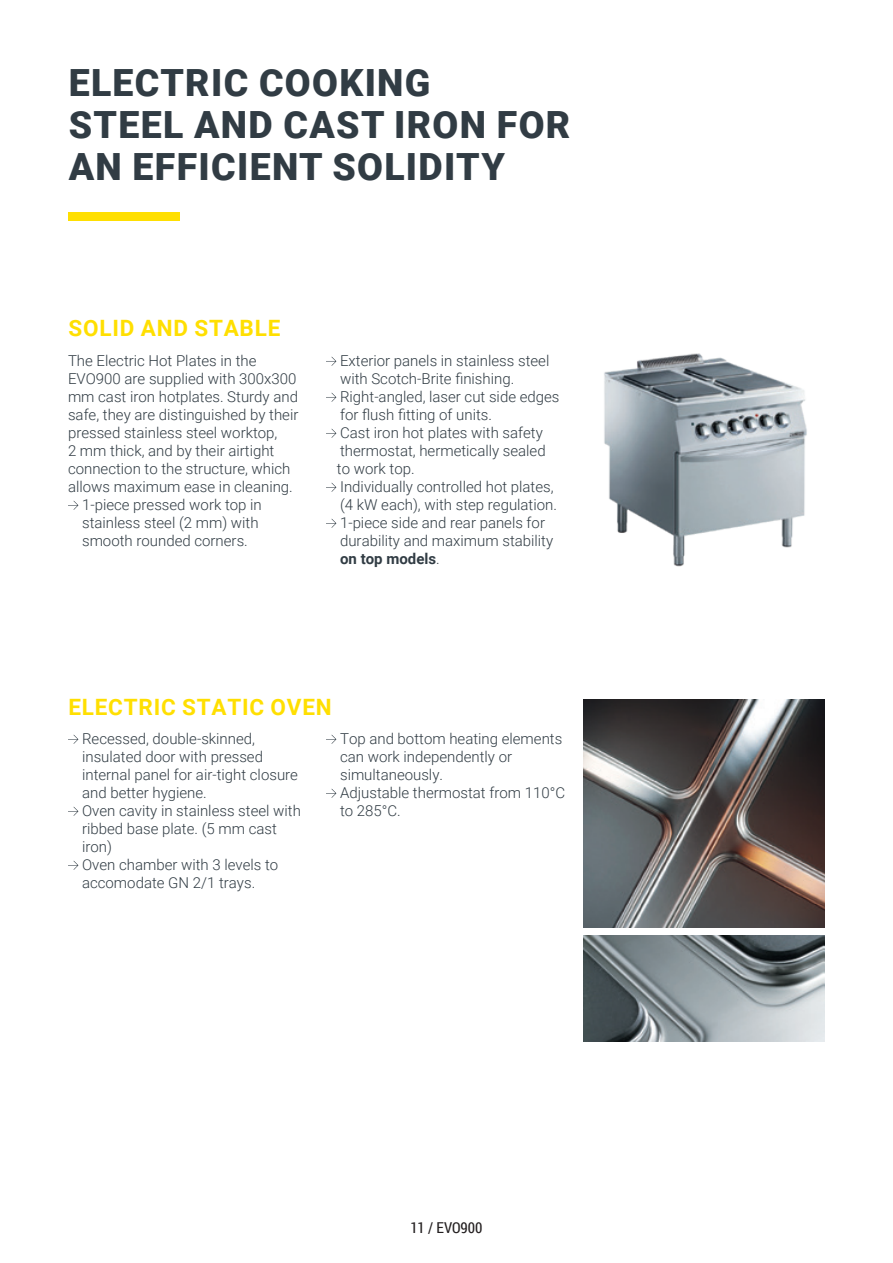
<style>
.page{position:relative;width:893px;height:1263px;background:#fff}
.page>*{position:absolute;margin:0;border:0;box-sizing:border-box;transform-origin:0 0}
.TITOLETTI_GRIGI{font:900 37.5px "Roboto";letter-spacing:.035em;color:#313c44}
.TITOLI_PARAGRAFI_GIA{font:700 22.5px "Roboto";letter-spacing:.035em;color:#ffdf01}
.testo_light_10pt{font:300 15px/18px "Roboto";color:#313c44}
.t1{font:15px "Roboto Condensed";color:#231f20}
.s1{font-weight:700}
</style>
<div class="page">
<img style="left:584px;top:699px;width:241px;height:228px">
<hr style="left:0;top:0;width:1px;height:1263px;background:#231f20">
<svg style="left:68px;top:501px;width:10px;height:9px"></svg>
<svg style="left:68px;top:735px;width:10px;height:9px"></svg>
<svg style="left:68px;top:807px;width:10px;height:9px"></svg>
<svg style="left:68px;top:861px;width:10px;height:9px"></svg>
<svg style="left:326px;top:357px;width:10px;height:9px"></svg>
<svg style="left:326px;top:393px;width:10px;height:9px"></svg>
<svg style="left:326px;top:429px;width:10px;height:9px"></svg>
<svg style="left:326px;top:483px;width:10px;height:9px"></svg>
<svg style="left:326px;top:519px;width:10px;height:9px"></svg>
<img style="left:584px;top:936px;width:241px;height:105px">
<img style="left:604px;top:353px;width:203px;height:214px">
<svg style="left:326px;top:735px;width:10px;height:9px"></svg>
<svg style="left:326px;top:789px;width:10px;height:9px"></svg>
<div style="left:68px;top:213px;width:112px;height:8px;background:#ffdf01"></div>
<p class="TITOLETTI_GRIGI" style="left:69px;top:57px;width:363px">ELECTRIC COOKING</p>
<p class="TITOLETTI_GRIGI" style="left:69px;top:99px;width:503px">STEEL AND CAST IRON FOR</p>
<p class="TITOLETTI_GRIGI" style="left:69px;top:141px;width:438px">AN EFFICIENT SOLIDITY</p>
<p class="TITOLI_PARAGRAFI_GIA" style="left:68px;top:313px;width:214px">SOLID AND STABLE</p>
<p class="testo_light_10pt" style="left:68px;top:351px;width:232px">The Electric Hot Plates in the EVO900 are supplied with 300x300 mm cast iron hotplates. Sturdy and safe, they are distinguished by their pressed stainless steel worktop,<br>2 mm thick, and by their airtight connection to the structure, which allows maximum ease in cleaning.</p>
<p class="testo_light_10pt" style="left:82px;top:495px;width:181px">1-piece pressed work top in stainless steel (2 mm) with smooth rounded corners.</p>
<p class="testo_light_10pt" style="left:340px;top:351px;width:211px">Exterior panels in stainless steel with Scotch-Brite finishing.</p>
<p class="testo_light_10pt" style="left:340px;top:387px;width:221px">Right-angled, laser cut side edges for flush fitting of units.</p>
<p class="testo_light_10pt" style="left:340px;top:423px;width:207px">Cast iron hot plates with safety thermostat, hermetically sealed</p>
<p class="testo_light_10pt" style="left:337px;top:459px;width:79px">to work top.</p>
<p class="testo_light_10pt" style="left:340px;top:477px;width:218px">Individually controlled hot plates, (4 kW each), with step regulation.</p>
<p class="testo_light_10pt" style="left:340px;top:513px;width:215px">1-piece side and rear panels for durability and maximum stability <span class="s1">on top models</span>.</p>
<p class="TITOLI_PARAGRAFI_GIA" style="left:68px;top:691px;width:265px">ELECTRIC STATIC OVEN</p>
<p class="testo_light_10pt" style="left:82px;top:729px;width:217px">Recessed, double-skinned, insulated door with pressed internal panel for air-tight closure and better hygiene.</p>
<p class="testo_light_10pt" style="left:82px;top:801px;width:220px">Oven cavity in stainless steel with ribbed base plate. (5 mm cast iron)</p>
<p class="testo_light_10pt" style="left:82px;top:855px;width:198px">Oven chamber with 3 levels to accomodate GN 2/1 trays.</p>
<p class="testo_light_10pt" style="left:340px;top:729px;width:224px">Top and bottom heating elements can work independently or simultaneously.</p>
<p class="testo_light_10pt" style="left:340px;top:783px;width:226px">Adjustable thermostat from 110°C to 285°C.</p>
<p class="t1" style="left:410px;top:1217px;width:74px">11 / EVO900</p>
</div>
